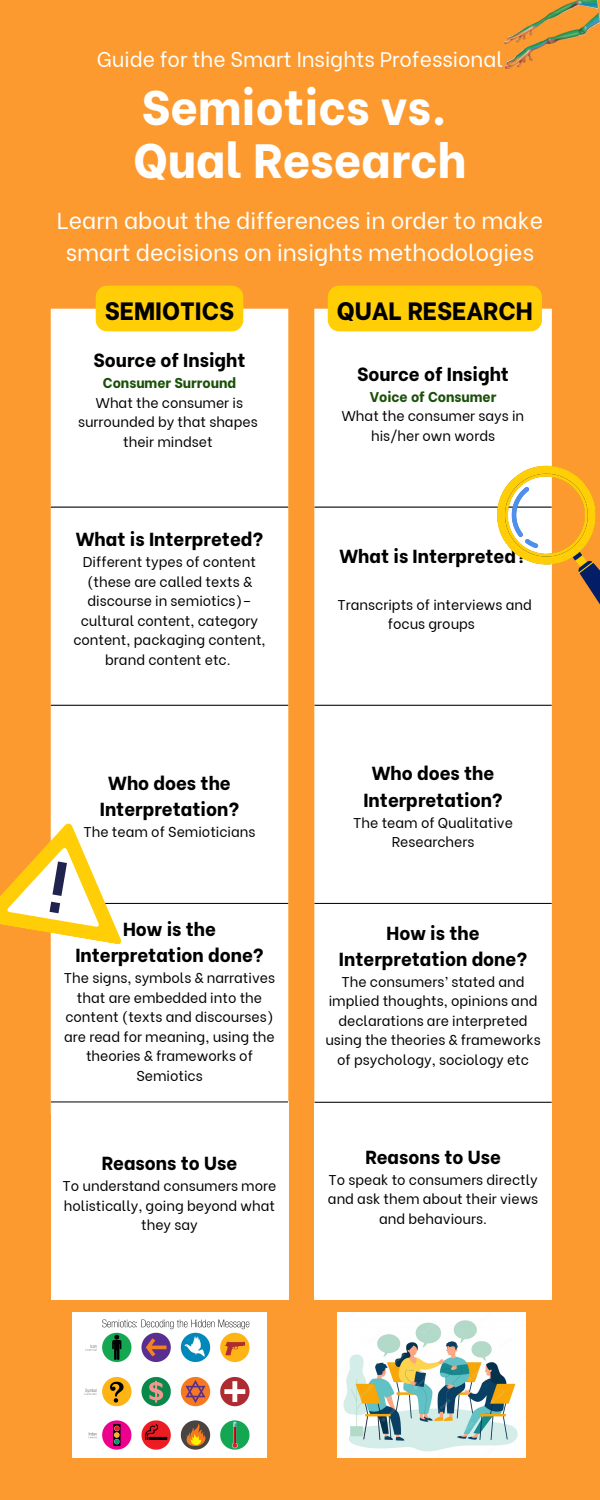
<style>
.page{position:relative;width:600px;height:1500px;background:#fc9a2f}
.page>*{position:absolute;margin:0;border:0;box-sizing:border-box;transform-origin:0 0}
.t1{font:800 48px "Be Vietnam";color:#fff}
.t2{font:800 25px "Be Vietnam";color:#000}
.t3{font:23px/31.5px "Be Vietnam";color:#fff;text-align:center}
.t4{font:21px "Be Vietnam";color:#fff}
.t5{font:800 18.8px/26.2px "Be Vietnam";color:#000;text-align:center}
.t6{font:14.1px/19.5px "Be Vietnam";color:#000;text-align:center}
.t7{font:800 14.1px "Be Vietnam";color:#1a5007}
</style>
<div class="page">
<div style="left:51px;top:309px;width:237px;height:793px;background:#fff"></div>
<hr style="left:51px;top:507px;width:237px;height:1px;background:#000">
<hr style="left:51px;top:705px;width:237px;height:1px;background:#000">
<hr style="left:51px;top:903px;width:237px;height:1px;background:#000">
<div style="left:315px;top:309px;width:237px;height:793px;background:#fff"></div>
<hr style="left:315px;top:507px;width:237px;height:1px;background:#000">
<hr style="left:315px;top:705px;width:237px;height:1px;background:#000">
<hr style="left:315px;top:903px;width:237px;height:1px;background:#000">
<svg style="left:477px;top:446px;width:123px;height:193px"></svg>
<div style="left:51px;top:1102px;width:237px;height:198px;background:#fff"></div>
<hr style="left:51px;top:1102px;width:237px;height:1px;background:#000">
<div style="left:315px;top:1102px;width:237px;height:198px;background:#fff"></div>
<hr style="left:315px;top:1102px;width:237px;height:1px;background:#000">
<svg style="left:0;top:811px;width:140px;height:134px"></svg>
<img style="left:73px;top:1313px;width:193px;height:144px">
<img style="left:505px;top:0;width:95px;height:68px">
<img style="left:338px;top:1313px;width:188px;height:144px">
<div style="left:96px;top:286px;width:147px;height:45px;background:#ffce06"></div>
<div style="left:328px;top:286px;width:214px;height:45px;background:#ffce06"></div>
<p class="t4" style="left:97px;top:41px;width:408px">Guide for the Smart Insights Professional</p>
<p class="t1" style="left:141px;top:68px;width:307px">Semiotics vs.</p>
<p class="t1" style="left:133px;top:121px;width:334px">Qual Research</p>
<p class="t3" style="left:57px;top:203px;width:488px">Learn about the differences in order to make smart decisions on insights methodologies</p>
<p class="t2" style="left:105px;top:290px;width:131px">SEMIOTICS</p>
<p class="t2" style="left:337px;top:290px;width:198px">QUAL RESEARCH</p>
<p class="t5" style="left:94px;top:345px;width:153px">Source of Insight</p>
<p class="t7" style="left:103px;top:371px;width:135px">Consumer Surround</p>
<p class="t6" style="left:78px;top:391px;width:181px">What the consumer is surrounded by that shapes</p>
<p class="t6" style="left:123px;top:430px;width:91px">their mindset</p>
<p class="t5" style="left:76px;top:524px;width:189px">What is Interpreted?</p>
<p class="t6" style="left:73px;top:551px;width:194px">Different types of content (these are called texts &amp; discourse in semiotics)– cultural content, category content, packaging content, brand content etc.</p>
<p class="t5" style="left:100px;top:768px;width:141px">Who does the<br>Interpretation?</p>
<p class="t6" style="left:84px;top:821px;width:173px">The team of Semioticians</p>
<p class="t5" style="left:75px;top:914px;width:190px">How is the<br>Interpretation done?</p>
<p class="t6" style="left:64px;top:967px;width:213px">The signs, symbols &amp; narratives that are embedded into the content (texts and discourses) are read for meaning, using the theories &amp; frameworks of<br>Semiotics</p>
<p class="t5" style="left:102px;top:1148px;width:137px">Reasons to Use</p>
<p class="t6" style="left:63px;top:1175px;width:215px">To understand consumers more holistically, going beyond what they say</p>
<p class="t5" style="left:357px;top:359px;width:153px">Source of Insight</p>
<p class="t7" style="left:370px;top:385px;width:128px">Voice of Consumer</p>
<p class="t6" style="left:342px;top:405px;width:184px">What the consumer says in his/her own words</p>
<p class="t5" style="left:339px;top:541px;width:189px">What is Interpreted?</p>
<p class="t6" style="left:338px;top:594px;width:196px">Transcripts of interviews and focus groups</p>
<p class="t5" style="left:363px;top:759px;width:141px">Who does the<br>Interpretation?</p>
<p class="t6" style="left:353px;top:811px;width:161px">The team of Qualitative<br>Researchers</p>
<p class="t5" style="left:339px;top:918px;width:190px">How is the<br>Interpretation done?</p>
<p class="t6" style="left:325px;top:970px;width:217px">The consumers’ stated and implied thoughts, opinions and declarations are interpreted using the theories &amp; frameworks of psychology, sociology etc</p>
<p class="t5" style="left:365px;top:1142px;width:137px">Reasons to Use</p>
<p class="t6" style="left:328px;top:1169px;width:212px">To speak to consumers directly and ask them about their views and behaviours.</p>
</div>
